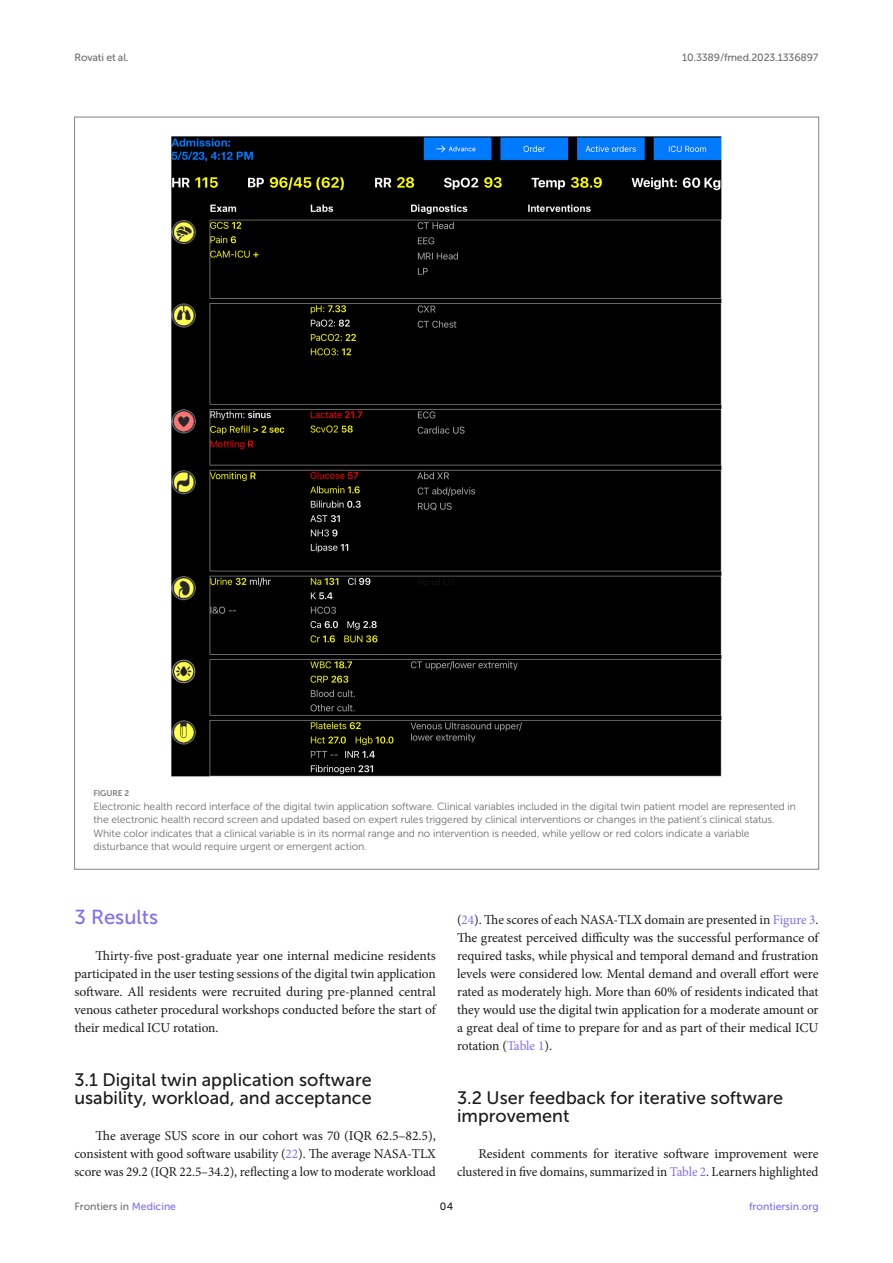
<style>
.page{position:relative;width:893px;height:1263px;background:#fff}
.page>*{position:absolute;margin:0;border:0;box-sizing:border-box;transform-origin:0 0}
.HEAD_1{font:20.25px "Museo Sans 500";color:#856df0}
.HEAD_2{font:18px/18px "Museo Sans 500";color:#1b1c1b}
.TEXT_FLUSH{font:13.5px/18px "Minion Pro";letter-spacing:-.005em;color:#1b1c1b;text-align:justify}
.FIG_LEG{font:10.5px/13.5px "Museo Sans 300";letter-spacing:-.01em;color:#706f70}
.t1{font:10.5px "Museo Sans 500";letter-spacing:-.015em;color:#706f70}
.t2{font:10.5px "Museo Sans 500";color:#856df0}
.t3{font:10.5px "Museo Sans 500";color:#1b1c1b}
.FIG_HD{font:8.25px "Museo Sans 700";letter-spacing:-.01em;color:#7e7f7f}
.s1{color:#856df0}
</style>
<div class="page">
<img style="left:171px;top:136px;width:551px;height:641px">
<p class="t1" style="left:74px;top:51px;width:56px">Rovati et al.</p>
<p class="t1" style="left:682px;top:51px;width:138px">10.3389/fmed.2023.1336897</p>
<p class="FIG_HD" style="left:94px;top:789px;width:37px">FIGURE 2</p>
<p class="FIG_LEG" style="left:94px;top:799px;width:704px">Electronic health record interface of the digital twin application software. Clinical variables included in the digital twin patient model are represented in the electronic health record screen and updated based on expert rules triggered by clinical interventions or changes in the patient’s clinical status.<br>White color indicates that a clinical variable is in its normal range and no intervention is needed, while yellow or red colors indicate a variable disturbance that would require urgent or emergent action.</p>
<p class="HEAD_1" style="left:74px;top:906px;width:85px">3 Results</p>
<p class="TEXT_FLUSH" style="left:74px;top:947px;width:363px;text-indent:21px">Thirty-five post-graduate year one internal medicine residents participated in the user testing sessions of the digital twin application software. All residents were recruited during pre-planned central venous catheter procedural workshops conducted before the start of their medical ICU rotation.</p>
<p class="HEAD_2" style="left:74px;top:1071px;width:299px">3.1 Digital twin application software usability, workload, and acceptance</p>
<p class="TEXT_FLUSH" style="left:74px;top:1127px;width:363px;text-indent:21px">The average SUS score in our cohort was 70 (IQR 62.5–82.5), consistent with good software usability (<span class="s1">22</span>). The average NASA-TLX score was 29.2 (IQR 22.5–34.2), reflecting a low to moderate workload</p>
<p class="TEXT_FLUSH" style="left:457px;top:911px;width:363px">(<span class="s1">24</span>). The scores of each NASA-TLX domain are presented in <span class="s1">Figure 3</span>.<br>The greatest perceived difficulty was the successful performance of required tasks, while physical and temporal demand and frustration levels were considered low. Mental demand and overall effort were rated as moderately high. More than 60% of residents indicated that they would use the digital twin application for a moderate amount or a great deal of time to prepare for and as part of their medical ICU rotation (<span class="s1">Table 1</span>).</p>
<p class="HEAD_2" style="left:457px;top:1089px;width:328px">3.2 User feedback for iterative software improvement</p>
<p class="TEXT_FLUSH" style="left:457px;top:1145px;width:363px;text-align:right">Resident comments for iterative software improvement were clustered in five domains, summarized in <span class="s1">Table 2</span>. Learners highlighted</p>
<p class="t1" style="left:74px;top:1200px;width:103px">Frontiers in <span class="s1">Medicine</span></p>
<p class="t3" style="left:440px;top:1200px;width:15px">04</p>
<p class="t2" style="left:749px;top:1200px;width:71px">frontiersin.org</p>
</div>
